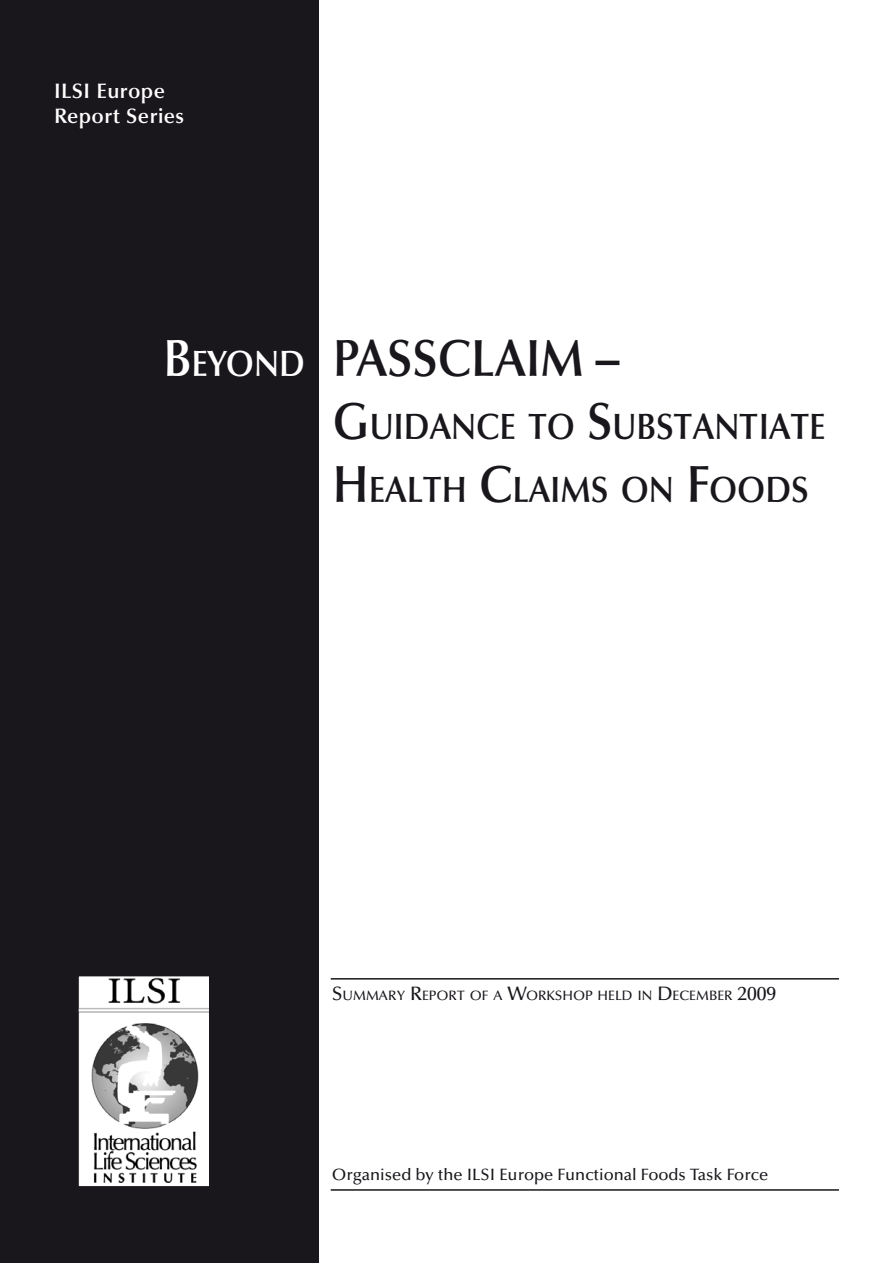
<style>
.page{position:relative;width:893px;height:1263px;background:#fff}
.page>*{position:absolute;margin:0;border:0;box-sizing:border-box;transform-origin:0 0}
.t1{font:600 52.5px "Optima";color:#1a171c;scale:.9 1}
.t2{font:600 36.75px/63px "Optima";color:#1a171c;scale:.9 1}
.t3{font:600 21px/25.2px "Optima";letter-spacing:.02em;color:#fff}
.t4{font:500 16.5px "Optima";color:#1a171c}
.t5{font:500 13.65px "Optima";color:#1a171c}
.s1{color:#fff}
.s2{font-size:36.75px;color:#fff}
.s3{font-size:52.5px}
.s4{font-size:19.5px}
</style>
<div class="page">
<div style="left:0;top:0;width:319px;height:1263px;background:#1a171c"></div>
<hr style="left:331px;top:978px;width:508px;height:1px;background:#1a171c">
<hr style="left:331px;top:1189px;width:508px;height:2px;background:#1a171c">
<img style="left:80px;top:978px;width:127px;height:206px">
<div style="left:77px;top:975px;width:133px;height:212px;border:2px solid #1a171c"></div>
<p class="t3" style="left:54px;top:79px;width:132px">ILSI Europe<br>Report Series</p>
<h1 class="t1" style="left:163px;top:327px;width:508px"><span class="s1">B</span><span class="s2">EYOND</span> PASSCLAIM –</h1>
<h2 class="t2" style="left:333px;top:395px;width:549px"><span class="s3">G</span>UI DANCE TO <span class="s3">S</span>UBSTANTIATE<br><span class="s3">H</span>EALTH <span class="s3">C</span>LAIMS</h2>
<h2 class="t2" style="left:621px;top:458px;width:207px">ON <span class="s3">F</span>OODS</h2>
<p class="t5" style="left:332px;top:988px;width:446px"><span class="s4">S</span>UMMARY <span class="s4">R</span>EPORT OF A <span class="s4">W</span>ORKSHOP HELD IN <span class="s4">D</span>ECEMBER <span class="s4">2009</span></p>
<p class="t4" style="left:332px;top:1166px;width:438px">Organised by the ilsi Europe Functional Foods Task Force</p>
</div>
